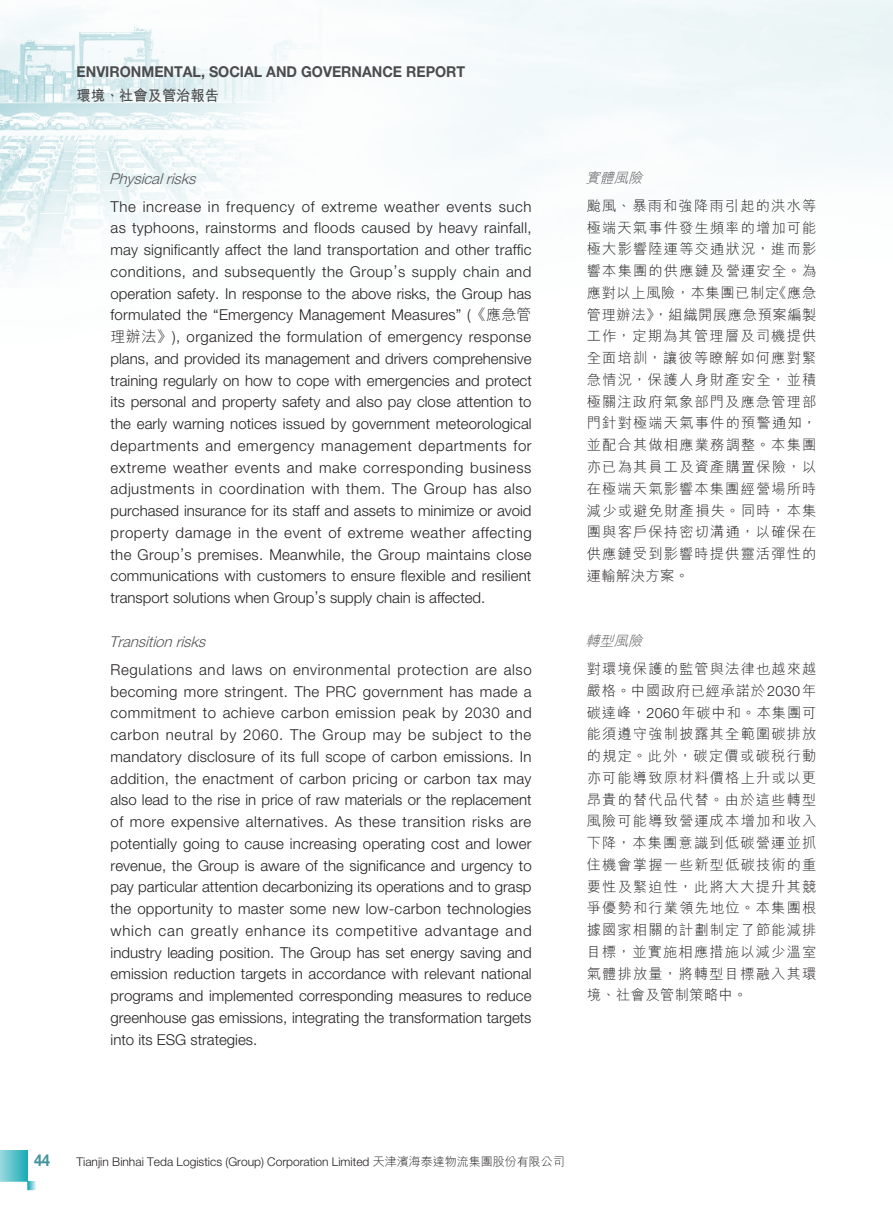
<style>
.page{position:relative;width:893px;height:1212px;background:#fff}
.page>*{position:absolute;margin:0;border:0;box-sizing:border-box;transform-origin:0 0}
.t1{font:700 16.5px "Helvetica Neue LT Std";color:#43949d;scale:.9 1}
._1__內文{font:300 15px/21.8px "Helvetica Neue LT Std";color:#231f20;text-align:justify}
.t2{font:700 15px "Helvetica Neue LT Std";color:#4b4c4d;scale:.95 1}
._5__副副標題{font:italic 300 15px "Helvetica Neue LT Std";color:#57585a}
.t3{font:700 15px "M Hei HK";color:#4b4c4d;scale:.95 1}
._6__內文---C{font:300 14.25px/21.8px "M Hei HK";letter-spacing:.085em;color:#231f20;text-align:justify}
._10__副副標題--C{font:italic 300 14.25px "M Hei HK";color:#57585a}
.t4{font:300 12px "Helvetica Neue LT Std";color:#231f20}
.s1{font-family:"M Hei HK"}
.s2{font-family:"Helvetica Neue LT Std"}
</style>
<div class="page">
<img style="left:0;top:0;width:892px;height:1191px">
<svg style="left:0;top:1150px;width:28px;height:31px"></svg>
<svg style="left:28px;top:1181px;width:8px;height:9px"></svg>
<p class="t2" style="left:77px;top:63px;width:411px">ENVIRONMENTAL, SOCIAL AND GOVERNANCE REPORT</p>
<p class="t3" style="left:77px;top:85px;width:152px">環境、社會及管治報告</p>
<p class="_5__副副標題" style="left:109px;top:169px;width:93px">Physicalrisks</p>
<p class="_1__內文" style="left:111px;top:195px;width:423px">The increase in frequency of extreme weather events such as typhoons, rainstorms and floods caused by heavy rainfall, may significantly affect the land transportation and other traffic conditions, and subsequently the Group’s supply chain and operation safety. In response to the above risks, the Group has formulated the “Emergency Management Measures” (<span class="s1">《應急管理辦法》</span>), organized the formulation of emergency response plans, and provided its management and drivers comprehensive training regularly on how to cope with emergencies and protect its personal and property safety and also pay close attention to the early warning notices issued by government meteorological departments and emergency management departments for extreme weather events and make corresponding business adjustments in coordination with them. The Group has also purchased insurance for its staff and assets to minimize or avoid property damage in the event of extreme weather affecting the Group’s premises. Meanwhile, the Group maintains close communications with customers to ensure flexible and resilient transport solutions when Group’s supply chain is affected.</p>
<p class="_5__副副標題" style="left:109px;top:632px;width:102px">Transitionrisks</p>
<p class="_1__內文" style="left:111px;top:658px;width:423px">Regulations and laws on environmental protection are also becoming more stringent. The PRC government has made a commitment to achieve carbon emission peak by 2030 and carbon neutral by 2060. The Group may be subject to the mandatory disclosure of its full scope of carbon emissions. In addition, the enactment of carbon pricing or carbon tax may also lead to the rise in price of raw materials or the replacement of more expensive alternatives. As these transition risks are potentially going to cause increasing operating cost and lower revenue, the Group is aware of the significance and urgency to pay particular attention decarbonizing its operations and to grasp the opportunity to master some new low-carbon technologies which can greatly enhance its competitive advantage and industry leading position. The Group has set energy saving and emission reduction targets in accordance with relevant national programs and implemented corresponding measures to reduce greenhouse gas emissions, integrating the transformation targets into its ESG strategies.</p>
<p class="_10__副副標題--C" style="left:585px;top:170px;width:62px">實體風險</p>
<p class="_6__內文---C" style="left:587px;top:195px;width:231px">颱風、暴雨和強降雨引起的洪水等極端天氣事件發生頻率的增加可能極大影響陸運等交通狀況，進而影響本集團的供應鏈及營運安全。為應對以上風險，本集團已制定《應急管理辦法》，組織開展應急預案編製工作，定期為其管理層及司機提供全面培訓，讓彼等瞭解如何應對緊急情況，保護人身財產安全，並積極關注政府氣象部門及應急管理部門針對極端天氣事件的預警通知，並配合其做相應業務調整。本集團亦已為其員工及資產購置保險，以在極端天氣影響本集團經營場所時減少或避免財產損失。同時，本集團與客戶保持密切溝通，以確保在供應鏈受到影響時提供靈活彈性的運輸解決方案。</p>
<p class="_10__副副標題--C" style="left:585px;top:633px;width:62px">轉型風險</p>
<p class="_6__內文---C" style="left:587px;top:658px;width:231px">對環境保護的監管與法律也越來越嚴格。中國政府已經承諾於<span class="s2">2030</span>年碳達峰，<span class="s2">2060</span>年碳中和。本集團可能須遵守強制披露其全範圍碳排放的規定。此外，碳定價或碳稅行動亦可能導致原材料價格上升或以更昂貴的替代品代替。由於這些轉型風險可能導致營運成本增加和收入下降，本集團意識到低碳營運並抓住機會掌握一些新型低碳技術的重要性及緊迫性，此將大大提升其競爭優勢和行業領先地位。本集團根據國家相關的計劃制定了節能減排目標，並實施相應措施以減少溫室氣體排放量，將轉型目標融入其環境、社會及管制策略中。</p>
<p class="t1" style="left:34px;top:1149px;width:19px">44</p>
<p class="t4" style="left:77px;top:1154px;width:490px">Tianjin Binhai Teda Logistics (Group) Corporation Limited <span class="s1">天津濱海泰達物流集團股份有限公司</span></p>
</div>
